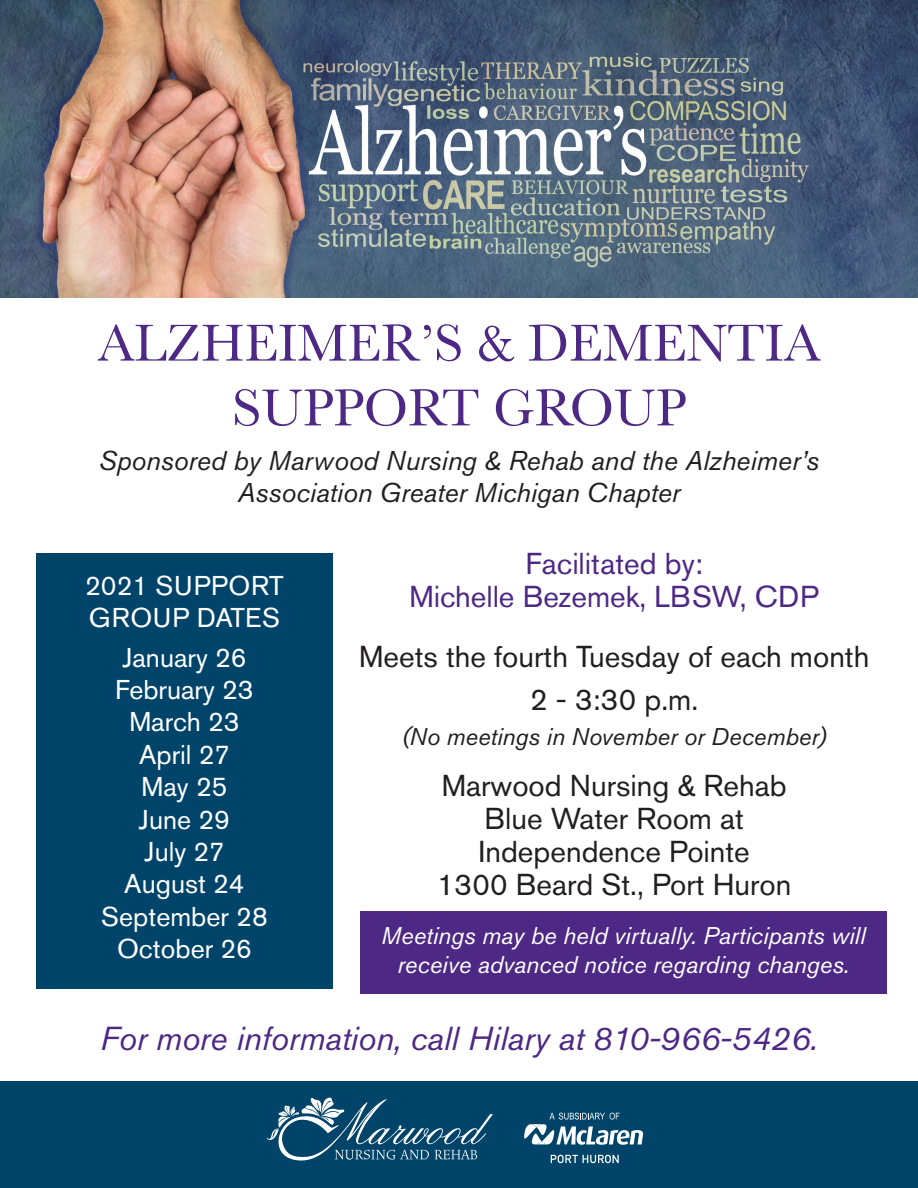
<style>
.page{position:relative;width:918px;height:1188px;background:#fff}
.page>*{position:absolute;margin:0;border:0;box-sizing:border-box;transform-origin:0 0}
.t1{font:54px/64.8px "Baskerville";color:#4d2884;text-align:center}
.t2{font:italic 33px "Akzidenz Grotesk Std";color:#4d2884}
.t3{font:30px/43.2px "Akzidenz Grotesk Std";color:#231f20;text-align:center}
.t4{font:30px/33px "Akzidenz Grotesk Std";color:#4d2884;text-align:center}
.t5{font:italic 27px/32.4px "Akzidenz Grotesk Std";color:#231f20;text-align:center}
.t6{font:27px "Akzidenz Grotesk Std";color:#fff}
.t7{font:27px/32.4px "Akzidenz Grotesk Std";letter-spacing:.02em;color:#fff}
.t8{font:italic 24px/28.8px "Akzidenz Grotesk Std";color:#fff;text-align:center}
.t9{font:italic 24px "Akzidenz Grotesk Std";color:#231f20}
</style>
<div class="page">
<img style="left:0;top:0;width:918px;height:298px">
<div style="left:0;top:1082px;width:918px;height:106px;background:#00446a"></div>
<svg style="left:267px;top:1098px;width:226px;height:63px"></svg>
<svg style="left:524px;top:1113px;width:119px;height:32px"></svg>
<svg style="left:551px;top:1155px;width:68px;height:8px"></svg>
<div style="left:360px;top:911px;width:527px;height:82px;background:#4d2884"></div>
<div style="left:36px;top:553px;width:297px;height:436px;background:#00446a"></div>
<p class="t1" style="left:98px;top:312px;width:724px">ALZHEIMER’S &amp; DEMENTIA<br>SUPPORT GROUP</p>
<p class="t5" style="left:99px;top:444px;width:722px">Sponsored by Marwood Nursing &amp; Rehab and the Alzheimer’s<br>Association Greater Michigan Chapter</p>
<p class="t7" style="left:85px;top:569px;width:200px">2021 SUPPORT<br>GROUP DATES</p>
<p class="t6" style="left:122px;top:641px;width:126px">January 26</p>
<p class="t6" style="left:115px;top:673px;width:140px">February 23</p>
<p class="t6" style="left:129px;top:706px;width:112px">March 23</p>
<p class="t6" style="left:139px;top:738px;width:92px">April 27</p>
<p class="t6" style="left:141px;top:771px;width:88px">May 25</p>
<p class="t6" style="left:139px;top:803px;width:93px">June 29</p>
<p class="t6" style="left:145px;top:835px;width:81px">July 27</p>
<p class="t6" style="left:124px;top:868px;width:122px">August 24</p>
<p class="t6" style="left:101px;top:900px;width:168px">September 28</p>
<p class="t6" style="left:117px;top:933px;width:137px">October 26</p>
<p class="t4" style="left:410px;top:547px;width:411px">Facilitated by:<br>Michelle Bezemek, LBSW, CDP</p>
<p class="t3" style="left:359px;top:635px;width:512px">Meets the fourth Tuesday of each month<br>2 - 3:30 p.m.</p>
<p class="t9" style="left:402px;top:722px;width:426px">(No meetings in November or December)</p>
<p class="t3" style="left:442px;top:764px;width:346px">Marwood Nursing &amp; Rehab</p>
<p class="t3" style="left:479px;top:802px;width:273px;line-height:33px;text-align:left">Blue Water Room at<br>Independence Pointe</p>
<p class="t3" style="left:437px;top:863px;width:356px">1300 Beard St., Port Huron</p>
<p class="t8" style="left:381px;top:921px;width:486px">Meetings may be held virtually. Participants will receive advanced notice regarding changes.</p>
<p class="t2" style="left:100px;top:1019px;width:719px">For more information, call Hilary at 810-966-5426.</p>
</div>
